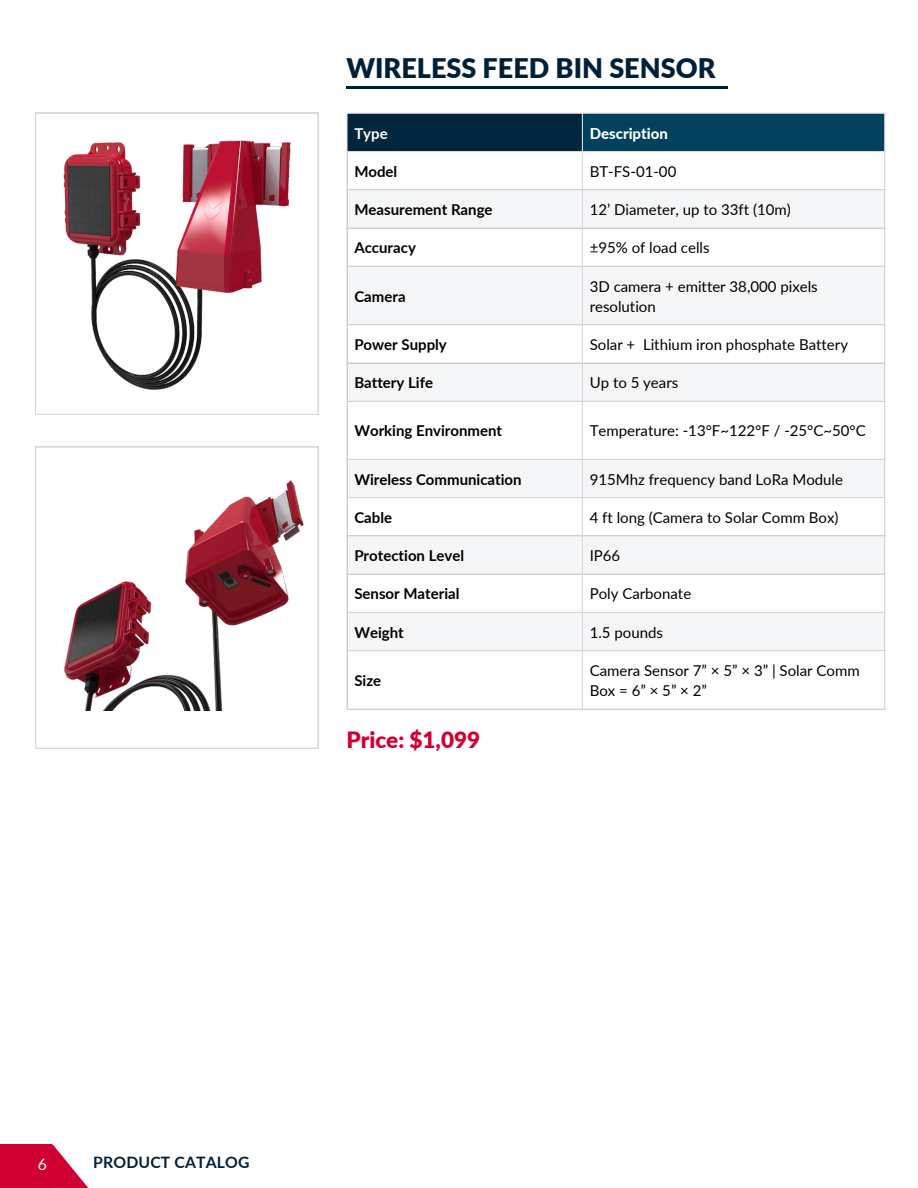
<style>
.page{position:relative;width:918px;height:1188px;background:#fff}
.page>*{position:absolute;margin:0;border:0;box-sizing:border-box;transform-origin:0 0}
.t1{font:900 27px "Lato";color:#002039}
.t2{font:900 22.5px "Lato";color:#d10032}
.t3{font:700 15.75px "Lato";letter-spacing:.01em;color:#002039}
.t4{font:15.75px "Lato";color:#fff}
.t5{font:15px/20.2px "Lato";color:#000}
.t6{font:700 15px "Lato";color:#000}
.t7{font:800 15px "Lato";color:#fff}
.t8{font:700 15px "Lato";color:#fff}
</style>
<div class="page">
<hr style="left:346px;top:86px;width:382px;height:3px;background:#002039">
<svg style="left:35px;top:113px;width:283px;height:302px"></svg>
<img style="left:54px;top:127px;width:245px;height:273px">
<div style="left:347px;top:113px;width:236px;height:39px;background:#00253e"></div>
<div style="left:582px;top:113px;width:303px;height:39px;background:#00425e"></div>
<svg style="left:348px;top:190px;width:536px;height:460px;fill:#f5f6f7"></svg>
<hr style="left:346px;top:114px;width:2px;height:595px;background:#d9d9d9">
<hr style="left:582px;top:114px;width:1px;height:595px;background:#d9d9d9">
<hr style="left:884px;top:114px;width:1px;height:595px;background:#d9d9d9">
<hr style="left:346px;top:113px;width:539px;height:1px;background:#d9d9d9">
<hr style="left:346px;top:151px;width:539px;height:1px;background:#d9d9d9">
<hr style="left:346px;top:189px;width:539px;height:1px;background:#d9d9d9">
<hr style="left:346px;top:227px;width:539px;height:2px;background:#d9d9d9">
<hr style="left:346px;top:266px;width:539px;height:1px;background:#d9d9d9">
<hr style="left:346px;top:324px;width:539px;height:1px;background:#d9d9d9">
<hr style="left:346px;top:362px;width:539px;height:2px;background:#d9d9d9">
<hr style="left:346px;top:401px;width:539px;height:1px;background:#d9d9d9">
<hr style="left:346px;top:459px;width:539px;height:1px;background:#d9d9d9">
<hr style="left:346px;top:497px;width:539px;height:1px;background:#d9d9d9">
<hr style="left:346px;top:535px;width:539px;height:1px;background:#d9d9d9">
<hr style="left:346px;top:574px;width:539px;height:1px;background:#d9d9d9">
<hr style="left:346px;top:612px;width:539px;height:1px;background:#d9d9d9">
<hr style="left:346px;top:650px;width:539px;height:1px;background:#d9d9d9">
<hr style="left:346px;top:709px;width:539px;height:1px;background:#d9d9d9">
<svg style="left:35px;top:447px;width:283px;height:302px"></svg>
<img style="left:54px;top:474px;width:254px;height:237px">
<div style="left:0;top:1145px;width:52px;height:43px;background:#d10032"></div>
<svg style="left:52px;top:1145px;width:36px;height:43px"></svg>
<p class="t1" style="left:346px;top:52px;width:370px">WIRELESS FEED BIN SENSOR</p>
<p class="t8" style="left:354px;top:124px;width:35px">Type</p>
<h1 class="t7" style="left:590px;top:124px;width:80px">Description</h1>
<p class="t6" style="left:354px;top:162px;width:45px">Model</p>
<p class="t5" style="left:590px;top:161px;width:88px">BT-FS-01-00</p>
<p class="t6" style="left:354px;top:200px;width:140px">Measurement Range</p>
<p class="t5" style="left:590px;top:199px;width:203px">12’ Diameter, up to 33ft (10m)</p>
<p class="t6" style="left:354px;top:239px;width:63px">Accuracy</p>
<p class="t5" style="left:590px;top:237px;width:121px">±95% of load cells</p>
<p class="t6" style="left:354px;top:287px;width:53px">Camera</p>
<p class="t5" style="left:590px;top:276px;width:230px">3D camera + emitter 38,000 pixels resolution</p>
<p class="t6" style="left:354px;top:335px;width:94px">Power Supply</p>
<p class="t5" style="left:590px;top:334px;width:260px">Solar + Lithium iron phosphate Battery</p>
<p class="t6" style="left:354px;top:374px;width:80px">Battery Life</p>
<p class="t5" style="left:590px;top:372px;width:90px">Up to 5 years</p>
<p class="t6" style="left:354px;top:421px;width:149px">Working Environment</p>
<p class="t5" style="left:590px;top:420px;width:278px">Temperature: -13°F~122°F / -25°C~50°C</p>
<p class="t6" style="left:354px;top:470px;width:169px">Wireless Communication</p>
<p class="t5" style="left:590px;top:469px;width:255px">915Mhz frequency band LoRa Module</p>
<p class="t6" style="left:354px;top:508px;width:39px">Cable</p>
<p class="t5" style="left:590px;top:507px;width:250px">4 ft long (Camera to Solar Comm Box)</p>
<p class="t6" style="left:354px;top:546px;width:111px">Protection Level</p>
<p class="t5" style="left:590px;top:545px;width:32px">IP66</p>
<p class="t6" style="left:354px;top:585px;width:107px">Sensor Material</p>
<p class="t5" style="left:590px;top:584px;width:103px">Poly Carbonate</p>
<p class="t6" style="left:354px;top:623px;width:51px">Weight</p>
<p class="t5" style="left:590px;top:622px;width:75px">1.5 pounds</p>
<p class="t6" style="left:354px;top:671px;width:28px">Size</p>
<p class="t5" style="left:590px;top:660px;width:271px">Camera Sensor 7” × 5” × 3” | Solar Comm<br>Box=6”×5”×2”</p>
<p class="t2" style="left:346px;top:726px;width:135px">Price: $1,099</p>
<h2 class="t4" style="left:38px;top:1154px;width:11px">6</h2>
<p class="t3" style="left:93px;top:1153px;width:158px">PRODUCT CATALOG</p>
</div>
